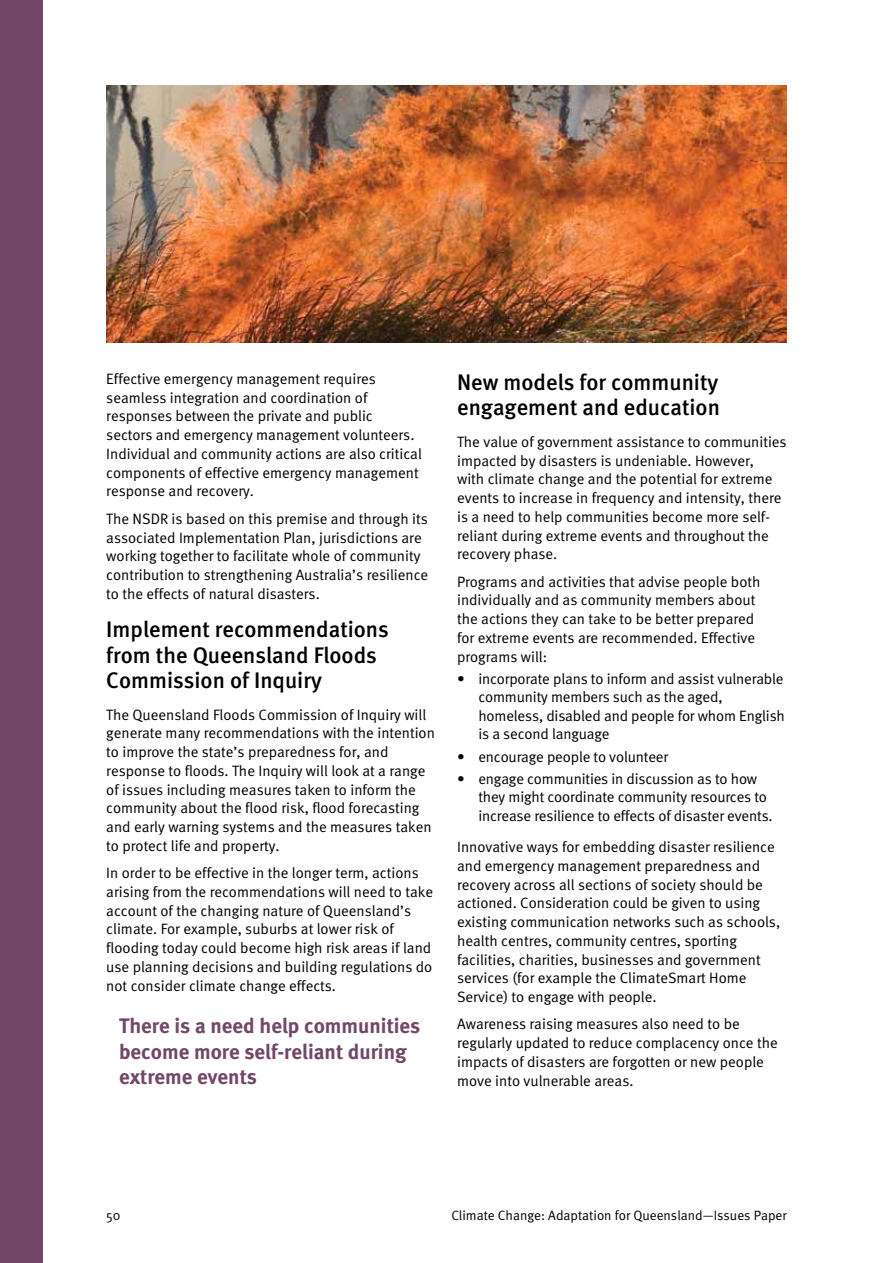
<style>
.page{position:relative;width:893px;height:1263px;background:#fff}
.page>*{position:absolute;margin:0;border:0;box-sizing:border-box;transform-origin:0 0}
.t1{font:500 22.5px/25.5px "Meta";color:#000}
.t2{font:700 21px/25.5px "Meta";color:#734768}
.t3{font:15px/18.8px "Meta Normal";color:#000}
.t4{font:13.5px "Meta Normal";color:#000}
</style>
<div class="page">
<img style="left:106px;top:85px;width:681px;height:257px">
<div style="left:0;top:0;width:43px;height:1263px;background:#734768"></div>
<p class="t3" style="left:106px;top:369px;width:317px">Effective emergency management requires seamless integration and coordination of responses between the private and public sectors and emergency management volunteers.<br>Individual and community actions are also critical components of effective emergency management response and recovery.</p>
<p class="t3" style="left:106px;top:509px;width:323px">The NSDR is based on this premise and through its associated Implementation Plan, jurisdictions are working together to facilitate whole of community contribution to strengthening Australia’s resilience to the effects of natural disasters.</p>
<h1 class="t1" style="left:106px;top:616px;width:284px">Implement recommendations from the Queensland Floods<br>Commission of Inquiry</h1>
<p class="t3" style="left:106px;top:705px;width:330px">The Queensland Floods Commission of Inquiry will generate many recommendations with the intention to improve the state’s preparedness for, and response to floods. The Inquiry will look at a range of issues including measures taken to inform the community about the flood risk, flood forecasting and early warning systems and the measures taken to protect life and property.</p>
<p class="t3" style="left:106px;top:863px;width:328px">In order to be effective in the longer term, actions arising from the recommendations will need to take account of the changing nature of Queensland’s climate. For example, suburbs at lower risk of flooding today could become high risk areas if land use planning decisions and building regulations do not consider climate change effects.</p>
<h2 class="t2" style="left:119px;top:1013px;width:303px">There is a need help communities become more self-reliant during extreme events</h2>
<h1 class="t1" style="left:457px;top:369px;width:264px">New models for community engagement and education</h1>
<p class="t3" style="left:457px;top:432px;width:331px">The value of government assistance to communities impacted by disasters is undeniable. However,<br>with climate change and the potential for extreme events to increase in frequency and intensity, there is a need to help communities become more self&shy;reliant during extreme events and throughout the recovery phase.</p>
<p class="t3" style="left:457px;top:572px;width:305px">Programs and activities that advise people both individually and as community members about the actions they can take to be better prepared for extreme events are recommended. Effective programs will:</p>
<p class="t3" style="left:478px;top:669px;width:308px;line-height:18.3px;text-indent:-21px">• incorporate plans to inform and assist vulnerable community members such as the aged, homeless, disabled and people for whom English is a second language</p>
<p class="t3" style="left:457px;top:747px;width:212px">• encourage people to volunteer</p>
<p class="t3" style="left:478px;top:769px;width:296px;line-height:18.3px;text-indent:-21px">• engage communities in discussion as to how they might coordinate community resources to increase resilience to effects of disaster events.</p>
<p class="t3" style="left:457px;top:837px;width:325px">Innovative ways for embedding disaster resilience and emergency management preparedness and recovery across all sections of society should be actioned. Consideration could be given to using existing communication networks such as schools, health centres, community centres, sporting facilities, charities, businesses and government services (for example the ClimateSmart Home Service) to engage with people.</p>
<p class="t3" style="left:457px;top:1015px;width:322px">Awareness raising measures also need to be regularly updated to reduce complacency once the impacts of disasters are forgotten or new people move into vulnerable areas.</p>
<p class="t4" style="left:106px;top:1207px;width:16px">50</p>
<p class="t4" style="left:451px;top:1207px;width:337px">Climate Change: Adaptation for Queensland—Issues Paper</p>
</div>
